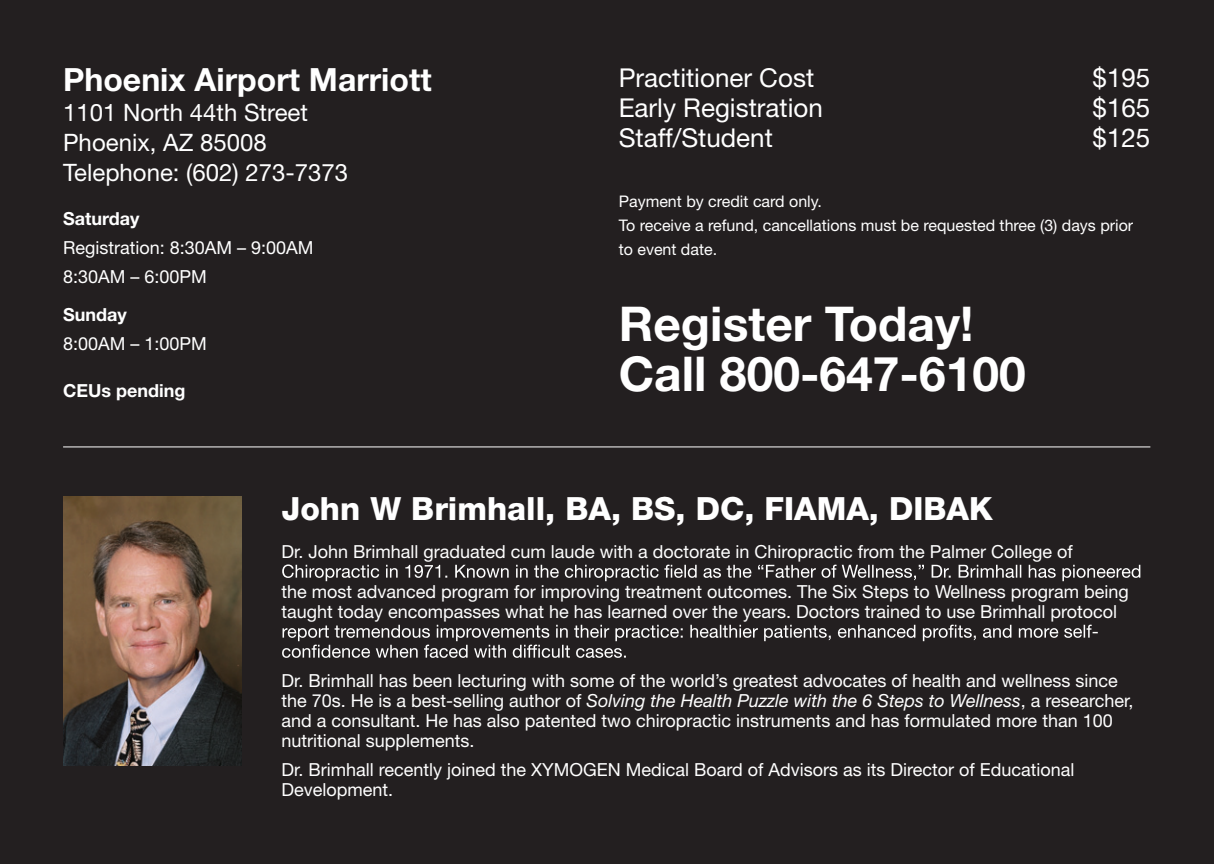
<style>
.page{position:relative;width:1214px;height:864px;background:#231f20}
.page>*{position:absolute;margin:0;border:0;box-sizing:border-box;transform-origin:0 0}
.t1{font:700 48px/50px "Helvetica Neue LT Std";color:#fff}
.t2{font:800 32px "Helvetica Neue LT Std";color:#fff}
.t3{font:700 32px "Helvetica Neue LT Std";color:#fff}
.t4{font:26px "Helvetica Neue LT Std";color:#fff}
.t5{font:24px/30px "Helvetica Neue LT Std";color:#fff}
.t6{font:18px/20px "Helvetica Neue LT Std";color:#fff}
.t7{font:700 18px "Helvetica Neue LT Std";color:#fff}
.t8{font:16px/24px "Helvetica Neue LT Std";color:#fff}
.s1{font-style:italic}
</style>
<div class="page">
<svg style="left:282px;top:564px;width:858px;height:17px"></svg>
<svg style="left:282px;top:625px;width:816px;height:33px"></svg>
<img style="left:63px;top:497px;width:178px;height:268px">
<hr style="left:63px;top:446px;width:1087px;height:1px;background:#fff">
<h2 class="t3" style="left:63px;top:60px;width:370px">Phoenix Airport Marriott</h2>
<h3 class="t5" style="left:63px;top:97px;width:287px">1101 North 44th Street<br>Phoenix, AZ 85008<br>Telephone: (602) 273-7373</h3>
<p class="t7" style="left:63px;top:208px;width:78px">Saturday</p>
<p class="t6" style="left:63px;top:233px;width:252px;line-height:28.8px">Registration: 8:30AM – 9:00AM<br>8:30AM – 6:00PM</p>
<p class="t7" style="left:63px;top:303px;width:65px">Sunday</p>
<p class="t6" style="left:63px;top:333px;width:145px">8:00AM – 1:00PM</p>
<p class="t7" style="left:63px;top:379px;width:124px">CEUs pending</p>
<h3 class="t4" style="left:619px;top:62px;width:197px">Practitioner Cost</h3>
<h3 class="t4" style="left:1093px;top:62px;width:59px">$195</h3>
<h3 class="t4" style="left:619px;top:92px;width:206px">Early Registration</h3>
<h3 class="t4" style="left:1093px;top:92px;width:59px">$165</h3>
<h3 class="t4" style="left:619px;top:122px;width:156px">Staff/Student</h3>
<h3 class="t4" style="left:1093px;top:122px;width:59px">$125</h3>
<p class="t8" style="left:619px;top:189px;width:516px">Payment by credit card only.<br>To receive a refund, cancellations must be requested three (3) days prior to event date.</p>
<h1 class="t1" style="left:619px;top:298px;width:409px">Register Today!<br>Call 800-647-6100</h1>
<h2 class="t2" style="left:281px;top:489px;width:713px">John W Brimhall, BA, BS, DC, FIAMA, DIBAK</h2>
<p class="t6" style="left:281px;top:541px;width:793px">Dr. John Brimhall graduated cum laude with a doctorate in Chiropractic from the Palmer College of</p>
<p class="t6" style="left:281px;top:581px;width:849px">the most advanced program for improving treatment outcomes. The Six Steps to Wellness program being taught today encompasses what he has learned over the years. Doctors trained to use Brimhall protocol</p>
<p class="t6" style="left:281px;top:670px;width:854px">Dr. Brimhall has been lecturing with some of the world’s greatest advocates of health and wellness since the 70s. He is a best-selling author of <span class="s1">Solving the Health Puzzle with the 6 Steps to Wellness</span>, a researcher, and a consultant. He has also patented two chiropractic instruments and has formulated more than 100 nutritional supplements.</p>
<p class="t6" style="left:281px;top:759px;width:795px">Dr. Brimhall recently joined the XYMOGEN Medical Board of Advisors as its Director of Educational<br>Development.</p>
</div>
